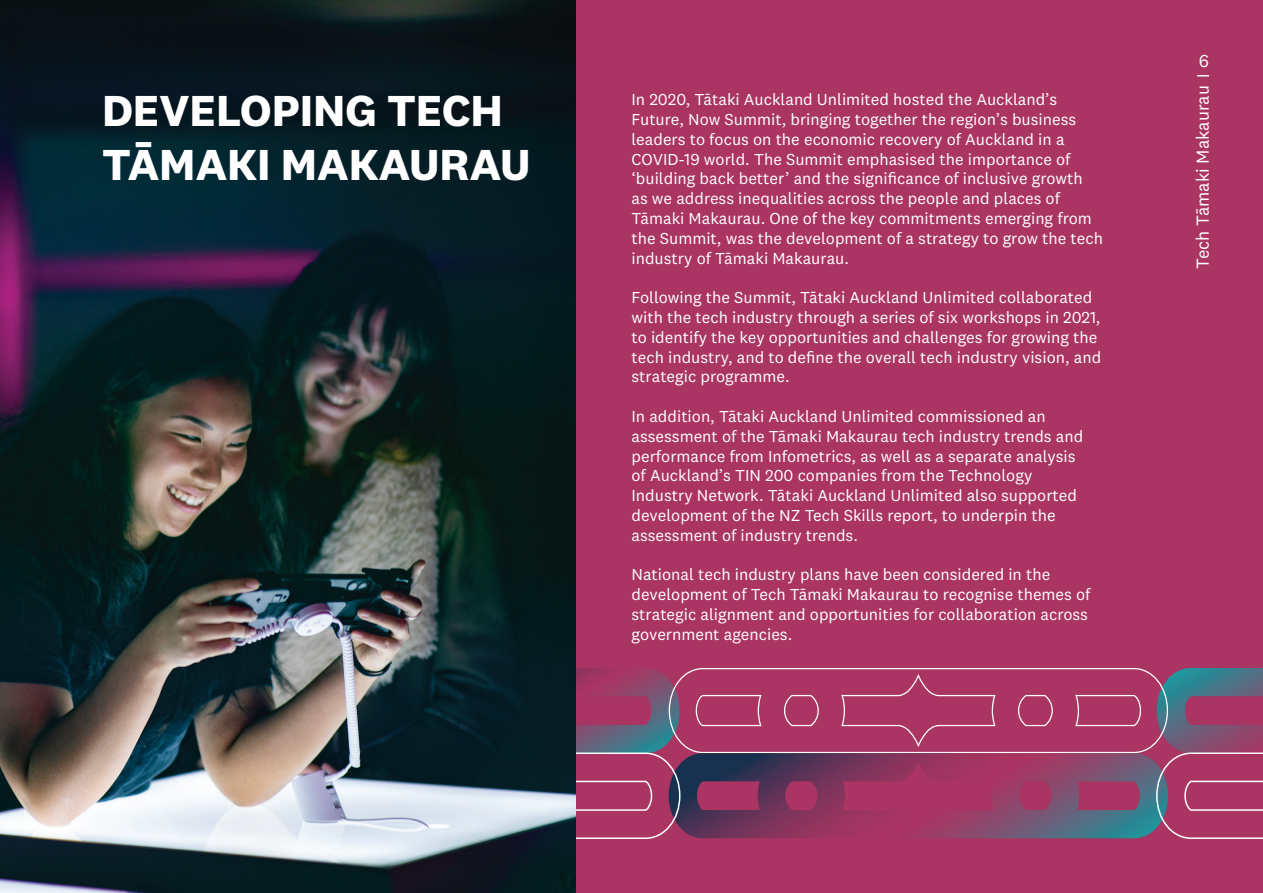
<style>
.page{position:relative;width:1263px;height:893px;background:#fff}
.page>*{position:absolute;margin:0;border:0;box-sizing:border-box;transform-origin:0 0}
.t1{font:700 45px/54px "National 2";color:#fff}
.t2{font:18px "National 2";color:#fff}
.t3{font:16.5px/19.8px "National 2";color:#fff}
</style>
<div class="page">
<div style="left:575px;top:0;width:688px;height:893px;background:#aa3462"></div>
<svg style="left:1197px;top:75px;width:12px;height:2px"></svg>
<svg style="left:575px;top:668px;width:688px;height:84px"></svg>
<svg style="left:575px;top:752px;width:688px;height:88px"></svg>
<img style="left:0;top:0;width:575px;height:893px">
<h1 class="t1" style="left:102px;top:83px;width:430px">DEVELOPING TECH<br>TĀMAKI MAKAURAU</h1>
<p class="t3" style="left:631px;top:89px;width:473px">In 2020, Tātaki Auckland Unlimited hosted the Auckland’s Future, Now Summit, bringing together the region’s business leaders to focus on the economic recovery of Auckland in a COVID-19 world. The Summit emphasised the importance of ‘building back better’ and the significance of inclusive growth as we address inequalities across the people and places of Tāmaki Makaurau. One of the key commitments emerging from the Summit, was the development of a strategy to grow the tech industry of Tāmaki Makaurau.</p>
<p class="t3" style="left:631px;top:287px;width:471px">Following the Summit, Tātaki Auckland Unlimited collaborated with the tech industry through a series of six workshops in 2021, to identify the key opportunities and challenges for growing the tech industry, and to define the overall tech industry vision, and strategic programme.</p>
<p class="t3" style="left:631px;top:406px;width:453px">In addition, Tātaki Auckland Unlimited commissioned an assessment of the Tāmaki Makaurau tech industry trends and performance from Infometrics, as well as a separate analysis of Auckland’s TIN 200 companies from the Technology Industry Network. Tātaki Auckland Unlimited also supported development of the NZ Tech Skills report, to underpin the assessment of industry trends.</p>
<p class="t3" style="left:631px;top:565px;width:460px">National tech industry plans have been considered in the development of Tech Tāmaki Makaurau to recognise themes of strategic alignment and opportunities for collaboration across government agencies.</p>
<p class="t2" style="left:1199px;top:50px;width:12px">6</p>
<p class="t2" style="left:1192px;top:269px;width:185px;rotate:-90deg">Tech Tāmaki Makaurau</p>
</div>
